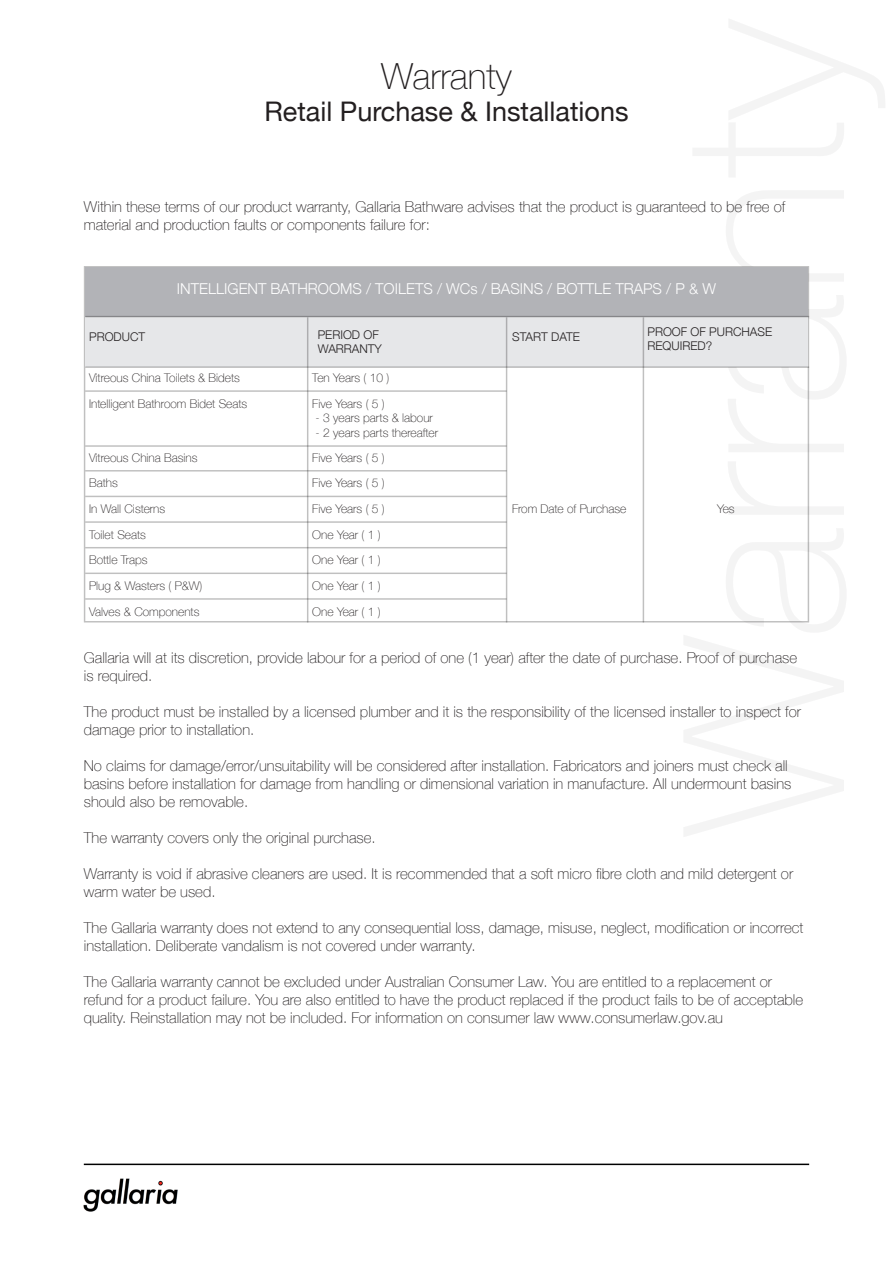
<style>
.page{position:relative;width:893px;height:1263px;background:#fff}
.page>*{position:absolute;margin:0;border:0;box-sizing:border-box;transform-origin:0 0}
.t1{font:100 36px "Helvetica Neue";color:#231f20}
.t2{font:27px "Helvetica Neue";color:#231f20}
.t3{font:100 15px/18px "Helvetica Neue";color:#231f20}
.t4{font:300 15px "Helvetica Neue";color:#fff}
.t5{font:100 12px "Helvetica Neue";color:#231f20}
.t6{font:300 12px/14.4px "Helvetica Neue";color:#231f20}
</style>
<div class="page">
<div style="left:85px;top:267px;width:722px;height:50px;background:#b2b3b7"></div>
<div style="left:85px;top:317px;width:722px;height:50px;background:#e6e7e9"></div>
<hr style="left:307px;top:317px;width:1px;height:305px;background:#000">
<hr style="left:506px;top:317px;width:1px;height:305px;background:#000">
<hr style="left:643px;top:317px;width:1px;height:305px;background:#000">
<hr style="left:85px;top:366px;width:724px;height:2px;background:#000">
<hr style="left:85px;top:316px;width:724px;height:1px;background:#000">
<hr style="left:85px;top:390px;width:422px;height:2px;background:#000">
<hr style="left:85px;top:445px;width:422px;height:2px;background:#000">
<hr style="left:85px;top:470px;width:422px;height:1px;background:#000">
<hr style="left:85px;top:496px;width:422px;height:1px;background:#000">
<hr style="left:85px;top:521px;width:422px;height:2px;background:#000">
<hr style="left:85px;top:547px;width:422px;height:1px;background:#000">
<hr style="left:85px;top:573px;width:422px;height:1px;background:#000">
<hr style="left:85px;top:598px;width:422px;height:2px;background:#000">
<hr style="left:84px;top:1163px;width:725px;height:2px;background:#000">
<img style="left:83px;top:1178px;width:95px;height:34px">
<p class="t1" style="left:381px;top:49px;width:132px">Warranty</p>
<p class="t2" style="left:264px;top:92px;width:366px">Retail Purchase &amp; Installations</p>
<p class="t3" style="left:84px;top:197px;width:703px">Within these terms of our product warranty, Gallaria Bathware advises that the product is guaranteed to be free of material and production faults or components failure for:</p>
<p class="t4" style="left:177px;top:277px;width:540px">INTELLIGENT BATHROOMS / TOILETS / WCs / BASINS / BOTTLE TRAPS / P &amp; W</p>
<p class="t6" style="left:512px;top:329px;width:69px">START DATE</p>
<p class="t6" style="left:647px;top:323px;width:126px">PROOF OF PURCHASE<br>REQUIRED?</p>
<p class="t6" style="left:318px;top:326px;width:63px">PERIOD OF</p>
<p class="t6" style="left:318px;top:341px;width:66px">WARRANTY</p>
<p class="t6" style="left:89px;top:329px;width:58px">PRODUCT</p>
<p class="t5" style="left:89px;top:369px;width:152px">Vitreous China Toilets &amp; Bidets</p>
<p class="t5" style="left:312px;top:369px;width:79px">Ten Years ( 10 )</p>
<p class="t5" style="left:89px;top:394px;width:160px">Intelligent Bathroom Bidet Seats</p>
<p class="t5" style="left:312px;top:394px;width:74px">Five Years ( 5 )</p>
<p class="t5" style="left:316px;top:409px;width:119px">- 3 years parts &amp; labour</p>
<p class="t5" style="left:316px;top:423px;width:124px">- 2 years parts thereafter</p>
<p class="t5" style="left:89px;top:448px;width:110px">Vitreous China Basins</p>
<p class="t5" style="left:312px;top:448px;width:74px">Five Years ( 5 )</p>
<p class="t5" style="left:89px;top:474px;width:30px">Baths</p>
<p class="t5" style="left:312px;top:474px;width:74px">Five Years ( 5 )</p>
<p class="t5" style="left:89px;top:500px;width:78px">In Wall Cisterns</p>
<p class="t5" style="left:312px;top:500px;width:74px">Five Years ( 5 )</p>
<p class="t5" style="left:512px;top:500px;width:116px">From Date of Purchase</p>
<p class="t5" style="left:717px;top:500px;width:19px">Yes</p>
<p class="t5" style="left:89px;top:525px;width:58px">Toilet Seats</p>
<p class="t5" style="left:312px;top:525px;width:70px">One Year ( 1 )</p>
<p class="t5" style="left:89px;top:551px;width:60px">Bottle Traps</p>
<p class="t5" style="left:312px;top:551px;width:70px">One Year ( 1 )</p>
<p class="t5" style="left:89px;top:577px;width:115px">Plug &amp; Wasters ( P&amp;W)</p>
<p class="t5" style="left:312px;top:577px;width:70px">One Year ( 1 )</p>
<p class="t5" style="left:89px;top:602px;width:112px">Valves &amp; Components</p>
<p class="t5" style="left:312px;top:602px;width:70px">One Year ( 1 )</p>
<p class="t3" style="left:84px;top:647px;width:715px">Gallaria will at its discretion, provide labour for a period of one (1 year) after the date of purchase. Proof of purchase is required.</p>
<p class="t3" style="left:84px;top:701px;width:719px">The product must be installed by a licensed plumber and it is the responsibility of the licensed installer to inspect for damage prior to installation.</p>
<p class="t3" style="left:84px;top:755px;width:709px">No claims for damage/error/unsuitability will be considered after installation. Fabricators and joiners must check all basins before installation for damage from handling or dimensional variation in manufacture. All undermount basins should also be removable.</p>
<p class="t3" style="left:84px;top:827px;width:293px">The warranty covers only the original purchase.</p>
<p class="t3" style="left:84px;top:863px;width:711px">Warranty is void if abrasive cleaners are used. It is recommended that a soft micro fibre cloth and mild detergent or warm water be used.</p>
<p class="t3" style="left:84px;top:917px;width:721px">The Gallaria warranty does not extend to any consequential loss, damage, misuse, neglect, modification or incorrect installation. Deliberate vandalism is not covered under warranty.</p>
<p class="t3" style="left:84px;top:971px;width:721px">The Gallaria warranty cannot be excluded under Australian Consumer Law. You are entitled to a replacement or refund for a product failure. You are also entitled to have the product replaced if the product fails to be of acceptable quality. Reinstallation may not be included. For information on consumer law www.consumerlaw.gov.au</p>
</div>
